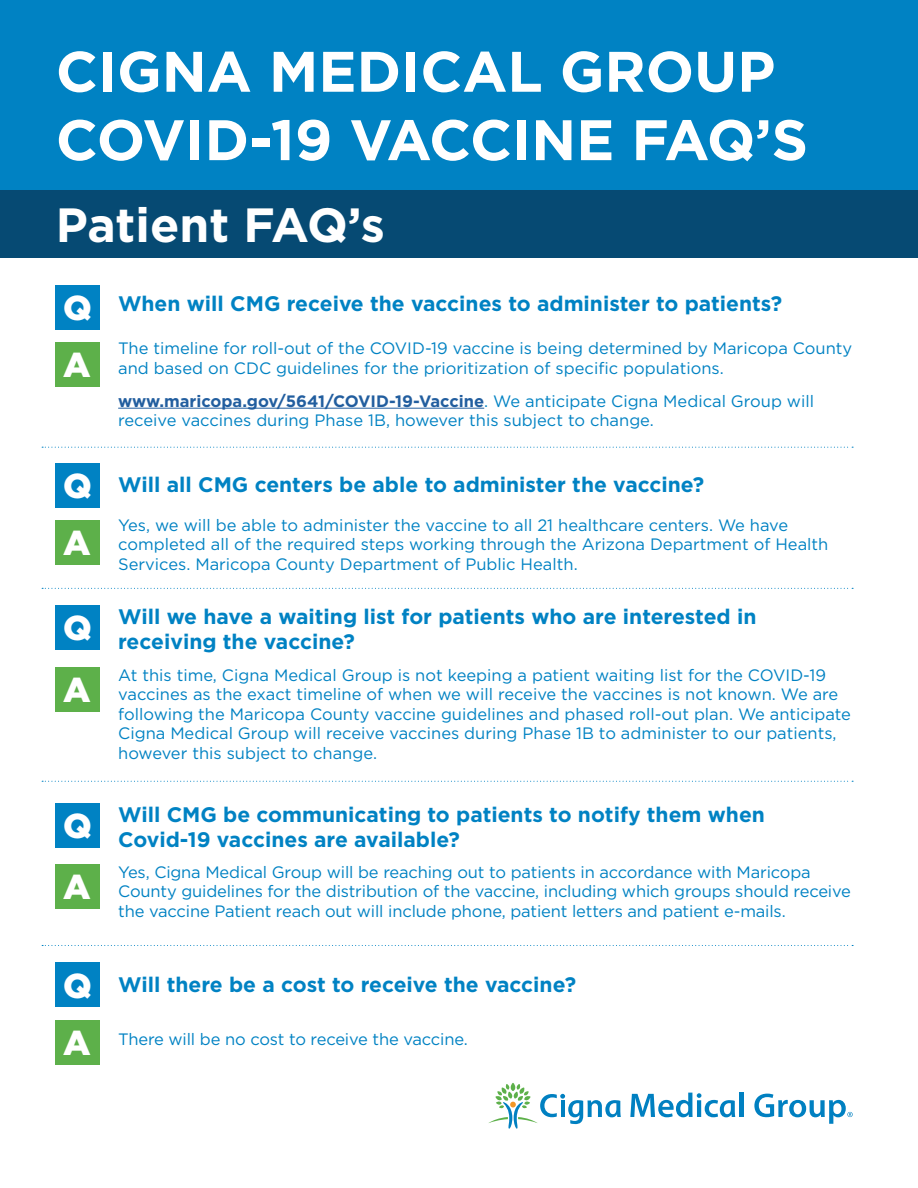
<style>
.page{position:relative;width:918px;height:1188px;background:#fff}
.page>*{position:absolute;margin:0;border:0;box-sizing:border-box;transform-origin:0 0}
.t1{font:700 57px/68.4px "Gotham";color:#fff}
.t2{font:700 48px "Gotham";letter-spacing:-.005em;color:#fff}
.t3{font:900 34.5px "Gotham";color:#fff}
.Question{font:700 21px/25.2px "Gotham";color:#0082c3}
.Answer{font:16.5px/19.5px "Gotham";color:#0082c3}
.s1{font-weight:700;color:#225e9f}
</style>
<div class="page">
<div style="left:56px;top:285px;width:44px;height:44px;background:#0082c3"></div>
<div style="left:56px;top:463px;width:44px;height:44px;background:#0082c3"></div>
<div style="left:56px;top:606px;width:44px;height:44px;background:#0082c3"></div>
<div style="left:56px;top:803px;width:44px;height:44px;background:#0082c3"></div>
<div style="left:56px;top:963px;width:44px;height:44px;background:#0082c3"></div>
<div style="left:56px;top:342px;width:44px;height:44px;background:#5db04a"></div>
<div style="left:56px;top:521px;width:44px;height:44px;background:#5db04a"></div>
<div style="left:56px;top:667px;width:44px;height:44px;background:#5db04a"></div>
<div style="left:56px;top:865px;width:44px;height:44px;background:#5db04a"></div>
<div style="left:56px;top:1020px;width:44px;height:44px;background:#5db04a"></div>
<div style="left:0;top:0;width:918px;height:192px;background:#0082c3"></div>
<div style="left:0;top:191px;width:918px;height:67px;background:#064a73"></div>
<hr style="left:118px;top:408px;width:366px;height:1px;background:#225e9f">
<svg style="left:42px;top:447px;width:811px;height:1px"></svg>
<svg style="left:42px;top:588px;width:811px;height:1px"></svg>
<svg style="left:42px;top:781px;width:811px;height:1px"></svg>
<svg style="left:42px;top:945px;width:811px;height:1px"></svg>
<svg style="left:489px;top:1083px;width:246px;height:46px"></svg>
<hr style="left:740px;top:1093px;width:4px;height:24px;background:#0080c1">
<svg style="left:754px;top:1094px;width:99px;height:30px"></svg>
<p class="t1" style="left:56px;top:37px;width:754px">CIGNA MEDICAL GROUP<br>COVID-19 VACCINE FAQ’S</p>
<p class="t2" style="left:56px;top:193px;width:331px">Patient FAQ’s</p>
<p class="t3" style="left:63px;top:284px;width:30px">Q</p>
<p class="t3" style="left:63px;top:341px;width:29px">A</p>
<p class="t3" style="left:63px;top:462px;width:30px">Q</p>
<p class="t3" style="left:63px;top:519px;width:29px">A</p>
<p class="t3" style="left:63px;top:604px;width:30px">Q</p>
<p class="t3" style="left:63px;top:666px;width:29px">A</p>
<p class="t3" style="left:63px;top:802px;width:30px">Q</p>
<p class="t3" style="left:63px;top:863px;width:29px">A</p>
<p class="t3" style="left:63px;top:962px;width:30px">Q</p>
<p class="t3" style="left:63px;top:1019px;width:29px">A</p>
<p class="Question" style="left:118px;top:291px;width:665px">When will CMG receive the vaccines to administer to patients?</p>
<p class="Answer" style="left:118px;top:338px;width:736px">The timeline for roll-out of the COVID-19 vaccine is being determined by Maricopa County and based on CDC guidelines for the prioritization of specific populations.</p>
<p class="Answer" style="left:118px;top:391px;width:697px"><span class="s1">www.maricopa.gov/5641/COVID-19-Vaccine</span>. We anticipate Cigna Medical Group will receive vaccines during Phase 1B, however this subject to change.</p>
<p class="Question" style="left:118px;top:472px;width:588px">Will all CMG centers be able to administer the vaccine?</p>
<p class="Answer" style="left:118px;top:515px;width:712px">Yes, we will be able to administer the vaccine to all 21 healthcare centers. We have completed all of the required steps working through the Arizona Department of Health<br>Services. Maricopa County Department of Public Health.</p>
<p class="Question" style="left:118px;top:604px;width:640px">Will we have a waiting list for patients who are interested in receiving the vaccine?</p>
<p class="Answer" style="left:118px;top:665px;width:734px">At this time, Cigna Medical Group is not keeping a patient waiting list for the COVID-19 vaccines as the exact timeline of when we will receive the vaccines is not known. We are following the Maricopa County vaccine guidelines and phased roll-out plan. We anticipate Cigna Medical Group will receive vaccines during Phase 1B to administer to our patients, however this subject to change.</p>
<p class="Question" style="left:118px;top:801px;width:648px">Will CMG be communicating to patients to notify them when<br>Covid-19 vaccines are available?</p>
<p class="Answer" style="left:118px;top:862px;width:734px">Yes, Cigna Medical Group will be reaching out to patients in accordance with Maricopa<br>County guidelines for the distribution of the vaccine, including which groups should receive the vaccine Patient reach out will include phone, patient letters and patient e-mails.</p>
<p class="Question" style="left:118px;top:972px;width:459px">Will there be a cost to receive the vaccine?</p>
<p class="Answer" style="left:118px;top:1029px;width:351px">There will be no cost to receive the vaccine.</p>
</div>
